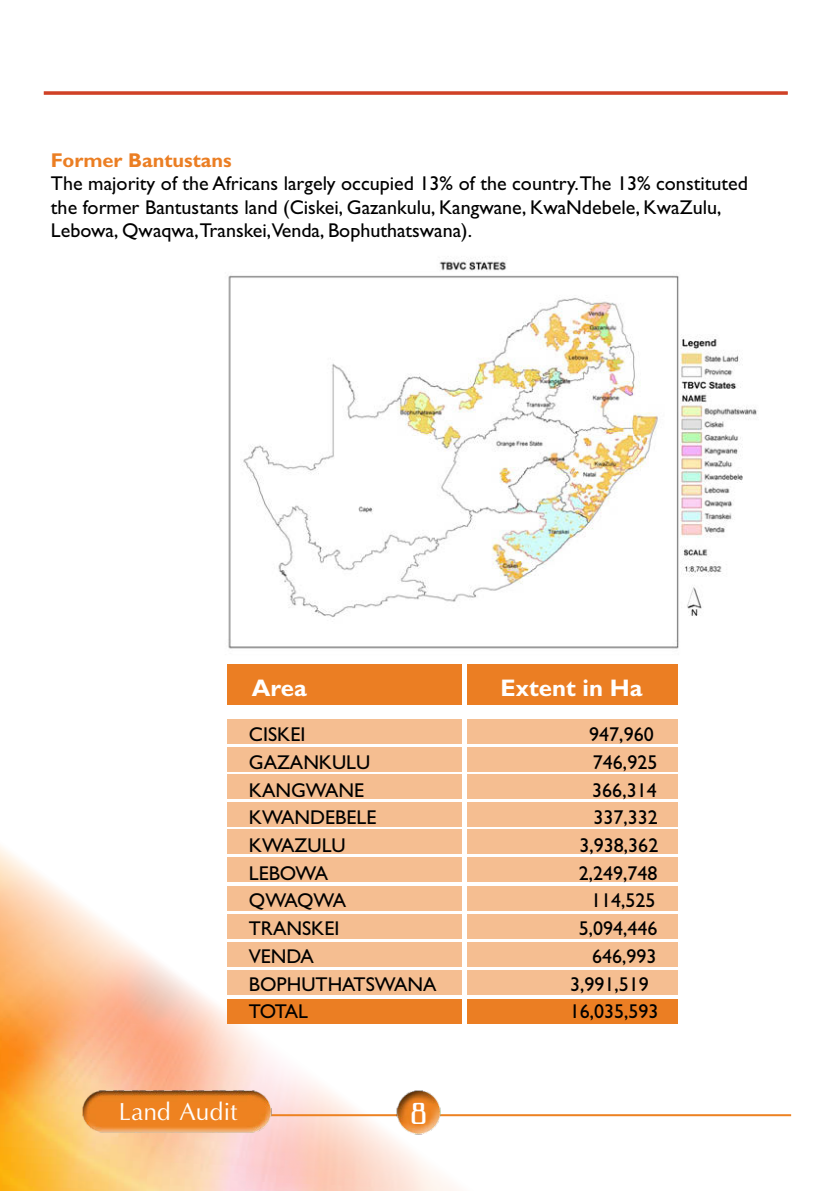
<style>
.page{position:relative;width:840px;height:1191px;background:#fff}
.page>*{position:absolute;margin:0;border:0;box-sizing:border-box;transform-origin:0 0}
.t1{font:48px "Iris UPC";color:#fff}
.t2{font:38.6px "Iris UPC";color:#fff}
.t3{font:700 24px "Gill Sans";color:#fff}
.t4{font:20px/23.2px "Gill Sans";color:#000}
.t5{font:700 20px "Gill Sans";color:#eb7e23}
</style>
<div class="page">
<img style="left:0;top:664px;width:748px;height:527px">
<hr style="left:83px;top:1114px;width:707px;height:2px;background:#ed8221">
<img style="left:77px;top:1084px;width:198px;height:53px">
<img style="left:228px;top:261px;width:530px;height:388px">
<div style="left:466px;top:664px;width:211px;height:41px;background:#eb7e23"></div>
<div style="left:227px;top:719px;width:450px;height:25px;background:#f5be91"></div>
<div style="left:227px;top:747px;width:450px;height:24px;background:#f5be91"></div>
<div style="left:227px;top:774px;width:450px;height:25px;background:#f5be91"></div>
<div style="left:227px;top:801px;width:450px;height:25px;background:#f5be91"></div>
<div style="left:227px;top:829px;width:450px;height:25px;background:#f5be91"></div>
<div style="left:227px;top:857px;width:450px;height:25px;background:#f5be91"></div>
<div style="left:227px;top:885px;width:450px;height:25px;background:#f5be91"></div>
<div style="left:227px;top:914px;width:450px;height:25px;background:#f5be91"></div>
<div style="left:227px;top:942px;width:450px;height:25px;background:#f5be91"></div>
<div style="left:227px;top:970px;width:450px;height:25px;background:#f5be91"></div>
<div style="left:227px;top:998px;width:450px;height:25px;background:#eb7e23"></div>
<div style="left:227px;top:664px;width:236px;height:41px;background:#eb7e23"></div>
<img style="left:388px;top:1081px;width:61px;height:63px">
<svg style="left:44px;top:91px;width:743px;height:4px;background:#d4553d"></svg>
<div style="left:462px;top:660px;width:5px;height:369px;background:#fff"></div>
<p class="t5" style="left:51px;top:153px;width:182px">Former Bantustans</p>
<p class="t4" style="left:51px;top:174px;width:698px">The majority of the Africans largely occupied 13% of the country.The 13% constituted the former Bantustants land (Ciskei, Gazankulu, Kangwane, KwaNdebele, KwaZulu,<br>Lebowa, Qwaqwa,Transkei,Venda, Bophuthatswana).</p>
<p class="t3" style="left:252px;top:679px;width:57px">Area</p>
<p class="t3" style="left:500px;top:679px;width:143px">Extent in Ha</p>
<p class="t4" style="left:249px;top:725px;width:58px">CISKEI</p>
<p class="t4" style="left:589px;top:725px;width:66px">947,960</p>
<p class="t4" style="left:249px;top:752px;width:123px">GAZANKULU</p>
<p class="t4" style="left:592px;top:752px;width:66px">746,925</p>
<p class="t4" style="left:249px;top:780px;width:117px">KANGWANE</p>
<p class="t4" style="left:592px;top:780px;width:66px">366,314</p>
<p class="t4" style="left:249px;top:808px;width:129px">KWANDEBELE</p>
<p class="t4" style="left:593px;top:808px;width:66px">337,332</p>
<p class="t4" style="left:249px;top:835px;width:98px">KWAZULU</p>
<p class="t4" style="left:579px;top:835px;width:80px">3,938,362</p>
<p class="t4" style="left:249px;top:863px;width:81px">LEBOWA</p>
<p class="t4" style="left:578px;top:863px;width:80px">2,249,748</p>
<p class="t4" style="left:249px;top:891px;width:99px">QWAQWA</p>
<p class="t4" style="left:591px;top:891px;width:66px">114,525</p>
<p class="t4" style="left:249px;top:919px;width:92px">TRANSKEI</p>
<p class="t4" style="left:578px;top:919px;width:80px">5,094,446</p>
<p class="t4" style="left:249px;top:946px;width:66px">VENDA</p>
<p class="t4" style="left:592px;top:946px;width:66px">646,993</p>
<p class="t4" style="left:249px;top:974px;width:189px">BOPHUTHATSWANA</p>
<p class="t4" style="left:569px;top:974px;width:80px">3,991,519</p>
<p class="t4" style="left:249px;top:1002px;width:61px">TOTAL</p>
<p class="t4" style="left:569px;top:1002px;width:90px">16,035,593</p>
<h2 class="t2" style="left:119px;top:1088px;width:120px">Land Audit</h2>
<h1 class="t1" style="left:410px;top:1084px;width:19px">8</h1>
</div>
